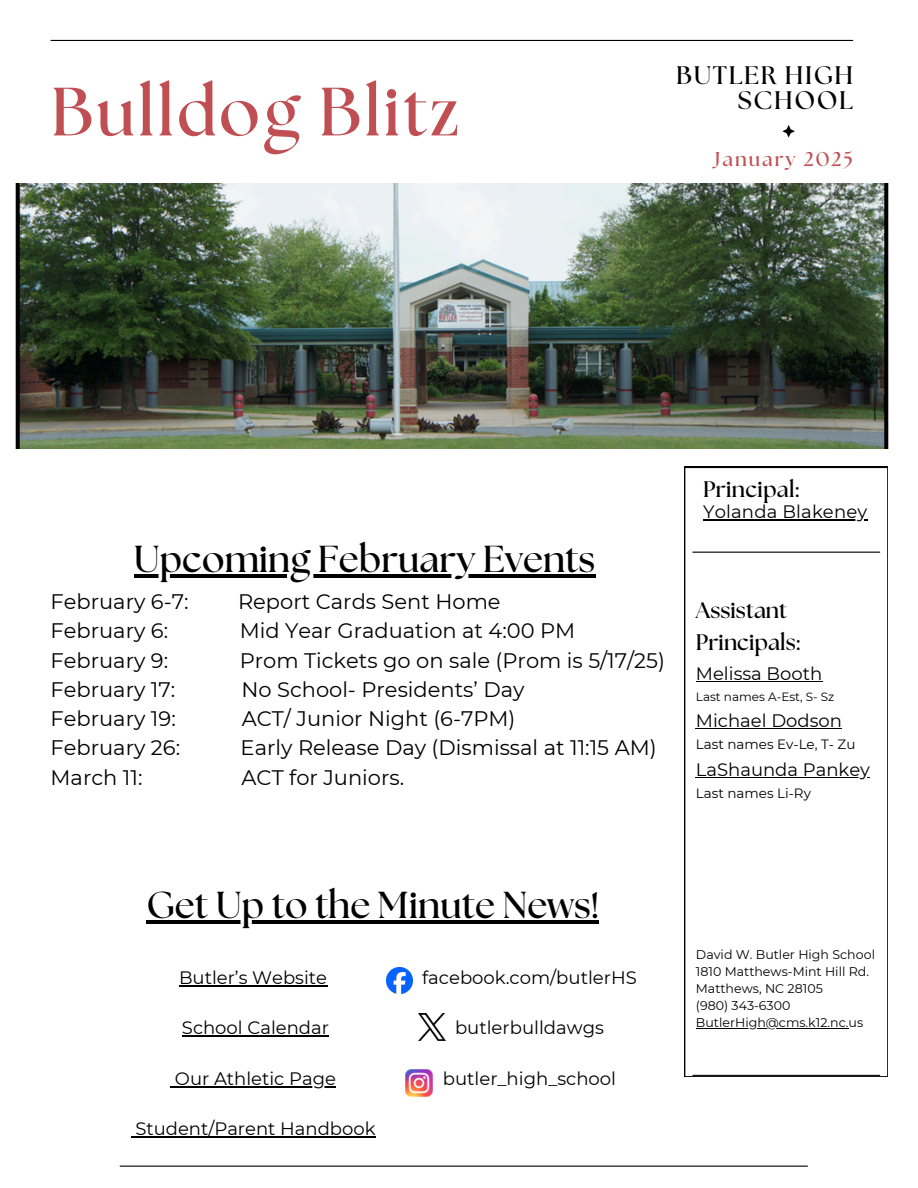
<style>
.page{position:relative;width:918px;height:1188px;background:#fff}
.page>*{position:absolute;margin:0;border:0;box-sizing:border-box;transform-origin:0 0}
.t1{font:700 68.1px "The Seasons";letter-spacing:.04em;color:#c04f54}
.t2{font:700 37.5px "The Seasons";color:#000}
.t3{font:700 25.35px/24.3px "The Seasons";letter-spacing:.065em;color:#000;text-align:right}
.t4{font:700 22.5px/32px "The Seasons";color:#000}
.t5{font:21px "Montserrat";color:#000}
.t6{font:700 19.95px "The Seasons";letter-spacing:.1em;color:#c04f54}
.t7{font:18.15px "Montserrat";color:#000}
.t8{font:18px "Montserrat";color:#000}
.t9{font:13.5px "Montserrat";color:#000}
.t10{font:12.6px "Montserrat";color:#000}
.t11{font:12px "Montserrat";color:#000}
</style>
<div class="page">
<hr style="left:51px;top:40px;width:802px;height:1px;background:#000">
<hr style="left:120px;top:1166px;width:688px;height:1px;background:#000">
<hr style="left:147px;top:920px;width:452px;height:3px;background:#000">
<hr style="left:179px;top:985px;width:148px;height:2px;background:#000">
<hr style="left:182px;top:1036px;width:147px;height:1px;background:#000">
<hr style="left:175px;top:1086px;width:161px;height:1px;background:#000">
<hr style="left:135px;top:1136px;width:240px;height:1px;background:#000">
<svg style="left:782px;top:125px;width:13px;height:13px"></svg>
<img style="left:16px;top:183px;width:873px;height:266px">
<svg style="left:684px;top:467px;width:204px;height:610px"></svg>
<hr style="left:696px;top:681px;width:126px;height:1px;background:#000">
<hr style="left:696px;top:728px;width:146px;height:1px;background:#000">
<hr style="left:696px;top:777px;width:174px;height:1px;background:#000">
<hr style="left:696px;top:1028px;width:153px;height:1px;background:#000">
<hr style="left:693px;top:552px;width:187px;height:1px;background:#000">
<hr style="left:693px;top:1075px;width:187px;height:1px;background:#000">
<img style="left:406px;top:1069px;width:27px;height:27px">
<img style="left:419px;top:1013px;width:27px;height:27px">
<img style="left:387px;top:967px;width:26px;height:26px">
<hr style="left:703px;top:519px;width:164px;height:1px;background:#000">
<hr style="left:134px;top:574px;width:461px;height:4px;background:#000">
<p class="t1" style="left:51px;top:81px;width:410px">Bulldog Blitz</p>
<p class="t3" style="left:676px;top:64px;width:178px">BUTLER HIGH<br>SCHOOL</p>
<p class="t6" style="left:715px;top:150px;width:140px">January 2025</p>
<p class="t2" style="left:134px;top:542px;width:463px">Upcoming February Events</p>
<p class="t5" style="left:51px;top:589px;width:140px">February 6-7:</p>
<p class="t5" style="left:238px;top:589px;width:264px">Report Cards Sent Home</p>
<p class="t5" style="left:51px;top:618px;width:119px">February 6:</p>
<p class="t5" style="left:240px;top:618px;width:337px">Mid Year Graduation at 4:00 PM</p>
<p class="t5" style="left:51px;top:647px;width:119px">February 9:</p>
<p class="t5" style="left:240px;top:647px;width:427px">Prom Tickets go on sale (Prom is 5/17/25)</p>
<p class="t5" style="left:51px;top:677px;width:126px">February 17:</p>
<p class="t5" style="left:241px;top:677px;width:285px">No School- Presidents’ Day</p>
<p class="t5" style="left:51px;top:706px;width:127px">February 19:</p>
<p class="t5" style="left:242px;top:706px;width:275px">ACT/ Junior Night (6-7PM)</p>
<p class="t5" style="left:51px;top:735px;width:131px">February 26:</p>
<p class="t5" style="left:241px;top:735px;width:418px">Early Release Day (Dismissal at 11:15 AM)</p>
<p class="t5" style="left:51px;top:764px;width:93px">March 11:</p>
<p class="t5" style="left:242px;top:764px;width:164px">ACT for Juniors.</p>
<p class="t4" style="left:703px;top:474px;width:97px">Principal:</p>
<p class="t8" style="left:703px;top:501px;width:166px">Yolanda Blakeney</p>
<p class="t4" style="left:696px;top:595px;width:105px">Assistant<br>Principals:</p>
<p class="t8" style="left:696px;top:662px;width:128px">Melissa Booth</p>
<p class="t11" style="left:696px;top:689px;width:140px">Last names A-Est, S- Sz</p>
<p class="t8" style="left:696px;top:709px;width:148px">Michael Dodson</p>
<p class="t9" style="left:696px;top:735px;width:161px">Last names Ev-Le, T- Zu</p>
<p class="t8" style="left:696px;top:758px;width:176px">LaShaunda Pankey</p>
<p class="t9" style="left:696px;top:784px;width:117px">Last names Li-Ry</p>
<p class="t2" style="left:147px;top:888px;width:454px">Get Up to the Minute News!</p>
<h1 class="t8" style="left:179px;top:967px;width:150px">Butler’s Website</h1>
<h2 class="t8" style="left:182px;top:1017px;width:148px">School Calendar</h2>
<p class="t8" style="left:175px;top:1067px;width:162px">Our Athletic Page</p>
<p class="t8" style="left:135px;top:1117px;width:242px">Student/Parent Handbook</p>
<p class="t7" style="left:422px;top:967px;width:216px">facebook.com/butlerHS</p>
<p class="t7" style="left:455px;top:1017px;width:150px">butlerbulldawgs</p>
<p class="t7" style="left:443px;top:1067px;width:175px">butler_high_school</p>
<p class="t10" style="left:696px;top:946px;width:181px">David W. Butler High School</p>
<p class="t10" style="left:696px;top:963px;width:175px">1810 Matthews-Mint Hill Rd.</p>
<h4 class="t10" style="left:696px;top:980px;width:128px">Matthews, NC 28105</h4>
<p class="t10" style="left:696px;top:997px;width:96px">(980) 343-6300</p>
<p class="t10" style="left:696px;top:1014px;width:169px">ButlerHigh@cms.k12.nc.us</p>
</div>
